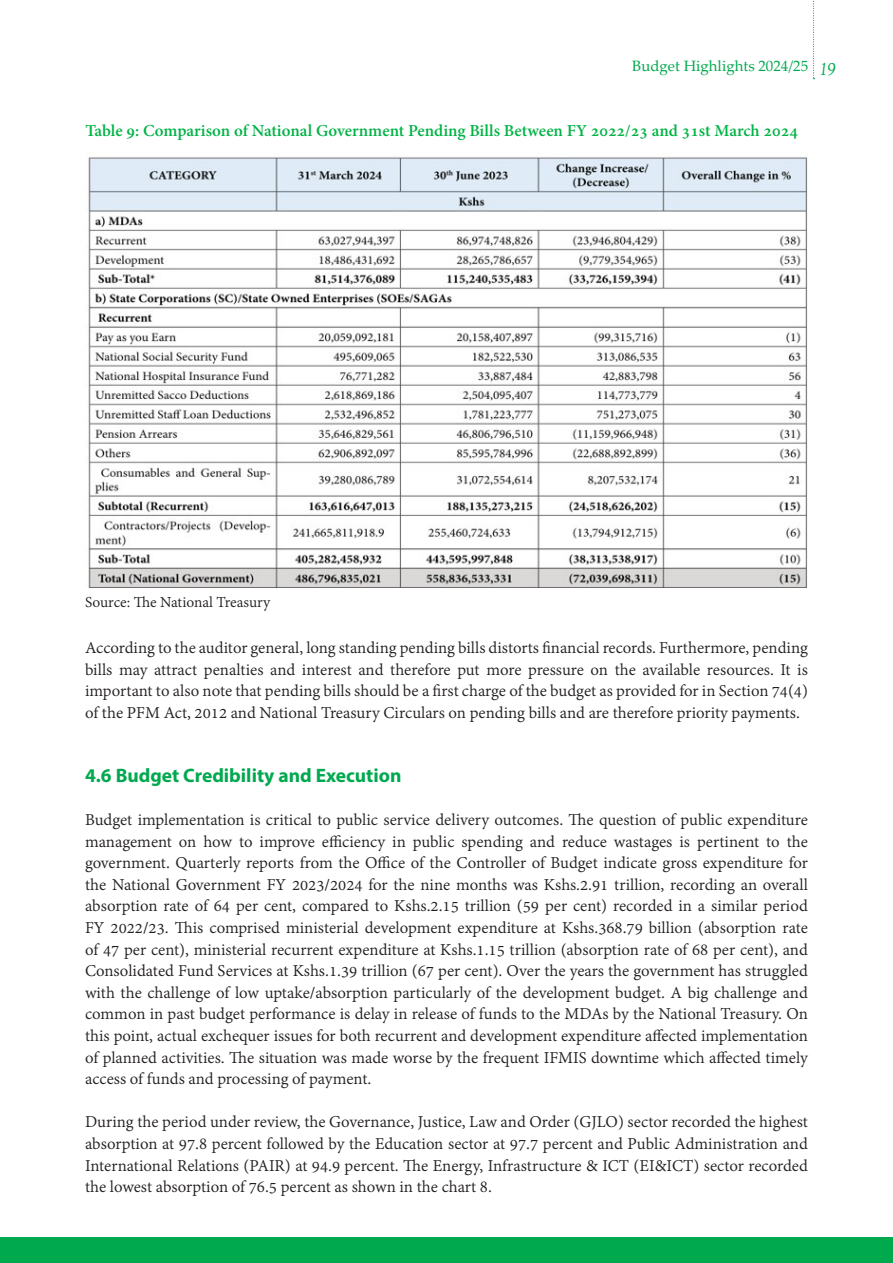
<style>
.page{position:relative;width:893px;height:1263px;background:#fff}
.page>*{position:absolute;margin:0;border:0;box-sizing:border-box;transform-origin:0 0}
.t1{font:700 19.5px "Myriad Pro";color:#00a94f}
.t2{font:18px/21.6px "Adobe Devanagari";color:#231f20;text-align:justify}
.t3{font:700 16.5px "Adobe Hebrew";color:#00b345}
.t4{font:16.5px "Adobe Devanagari";color:#231f20}
.t5{font:15px "Palatino Linotype";color:#00a94e}
.s1{font-family:"Goudy Old Style T";font-style:italic;font-size:18px}
</style>
<div class="page">
<svg style="left:813px;top:0;width:1px;height:79px"></svg>
<div style="left:0;top:1237px;width:893px;height:26px;background:#00a94e"></div>
<img style="left:86px;top:157px;width:722px;height:431px">
<p class="t5" style="left:632px;top:55px;width:205px">Budget Highlights 2024/25 <span class="s1">19</span></p>
<p class="t3" style="left:85px;top:121px;width:714px">Table 9: Comparison of National Government Pending Bills Between FY 2022/23 and 31st March 2024</p>
<p class="t4" style="left:85px;top:593px;width:187px">Source: The National Treasury</p>
<p class="t2" style="left:85px;top:638px;width:724px">According to the auditor general, long standing pending bills distorts financial records. Furthermore, pending bills may attract penalties and interest and therefore put more pressure on the available resources. It is important to also note that pending bills should be a first charge of the budget as provided for in Section 74(4) of the PFM Act, 2012 and National Treasury Circulars on pending bills and are therefore priority payments.</p>
<p class="t1" style="left:85px;top:762px;width:318px">4.6 Budget Credibility and Execution</p>
<p class="t2" style="left:85px;top:810px;width:724px">Budget implementation is critical to public service delivery outcomes. The question of public expenditure management on how to improve efficiency in public spending and reduce wastages is pertinent to the government. Quarterly reports from the Office of the Controller of Budget indicate gross expenditure for the National Government FY 2023/2024 for the nine months was Kshs.2.91 trillion, recording an overall absorption rate of 64 per cent, compared to Kshs.2.15 trillion (59 per cent) recorded in a similar period FY 2022/23. This comprised ministerial development expenditure at Kshs.368.79 billion (absorption rate of 47 per cent), ministerial recurrent expenditure at Kshs.1.15 trillion (absorption rate of 68 per cent), and Consolidated Fund Services at Kshs.1.39 trillion (67 per cent). Over the years the government has struggled with the challenge of low uptake/absorption particularly of the development budget. A big challenge and common in past budget performance is delay in release of funds to the MDAs by the National Treasury. On this point, actual exchequer issues for both recurrent and development expenditure affected implementation of planned activities. The situation was made worse by the frequent IFMIS downtime which affected timely access of funds and processing of payment.</p>
<p class="t2" style="left:85px;top:1113px;width:724px">During the period under review, the Governance, Justice, Law and Order (GJLO) sector recorded the highest absorption at 97.8 percent followed by the Education sector at 97.7 percent and Public Administration and International Relations (PAIR) at 94.9 percent. The Energy, Infrastructure &amp; ICT (EI&amp;ICT) sector recorded the lowest absorption of 76.5 percent as shown in the chart 8.</p>
</div>
